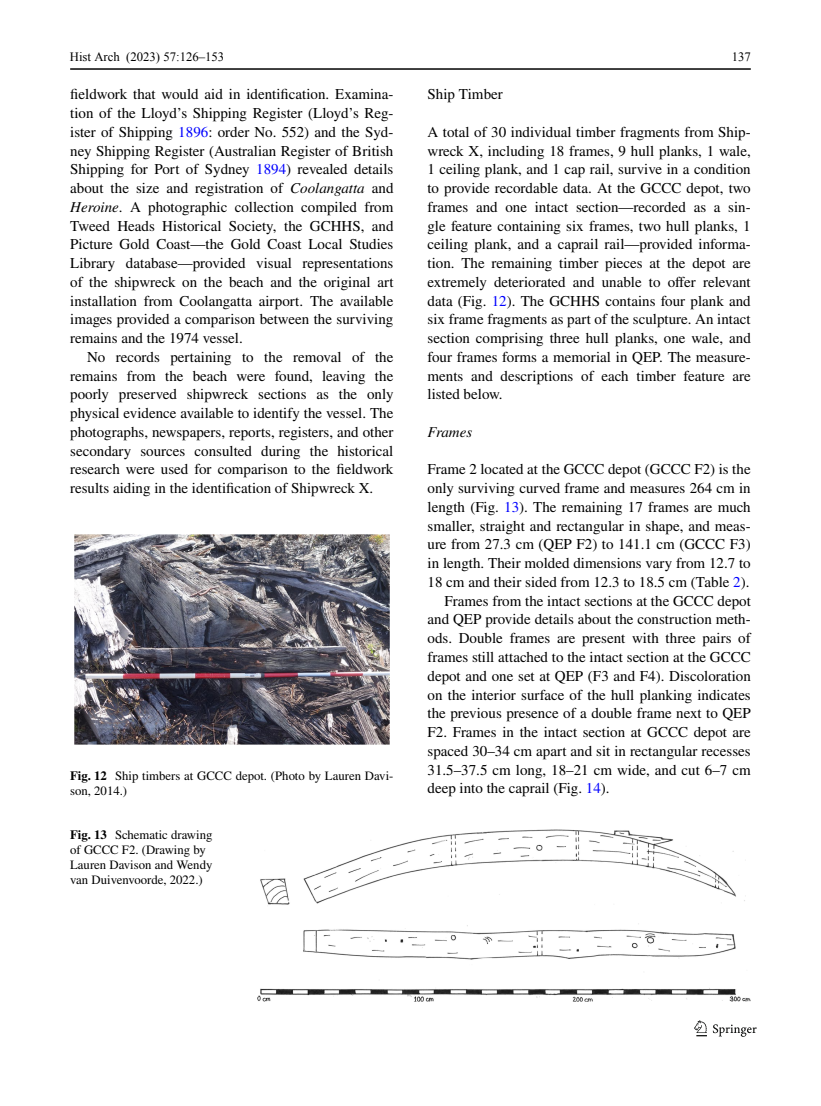
<style>
.page{position:relative;width:821px;height:1106px;background:#fff}
.page>*{position:absolute;margin:0;border:0;box-sizing:border-box;transform-origin:0 0}
.t1{font:15px/18.8px "STIX";color:#000;text-align:justify}
.t2{font:italic 15px "STIX";color:#000}
.t3{font:12.75px/15px "STIX";color:#000}
.t4{font:12.75px "Times New Roman";color:#000}
.s1{color:#00f}
.s2{font-style:italic}
.s3{font-weight:700}
</style>
<div class="page">
<svg style="left:694px;top:1020px;width:13px;height:16px"></svg>
<svg style="left:713px;top:1024px;width:43px;height:12px"></svg>
<hr style="left:70px;top:68px;width:680px;height:2px;background:#000">
<div style="left:70px;top:534px;width:323px;height:210px;background:linear-gradient(to bottom,#fff,#fff)"></div>
<img style="left:74px;top:534px;width:315px;height:210px">
<img style="left:257px;top:829px;width:493px;height:172px">
<p class="t4" style="left:70px;top:53px;width:156px">Hist Arch (2023) 57:126–153</p>
<p class="t4" style="left:732px;top:53px;width:21px">137</p>
<p class="t1" style="left:70px;top:86px;width:325px">fieldwork that would aid in identification. Examina&shy;tion of the Lloyd’s Shipping Register (Lloyd’s Reg&shy;ister of Shipping <span class="s1">1896</span>: order No. 552) and the Syd&shy;ney Shipping Register (Australian Register of British Shipping for Port of Sydney <span class="s1">1894</span>) revealed details about the size and registration of <span class="s2">Coolangatta</span> and <span class="s2">Heroine</span>. A photographic collection compiled from Tweed Heads Historical Society, the GCHHS, and Picture Gold Coast—the Gold Coast Local Studies Library database—provided visual representations of the shipwreck on the beach and the original art installation from Coolangatta airport. The available images provided a comparison between the surviving remains and the 1974 vessel.</p>
<p class="t1" style="left:70px;top:348px;width:325px;text-indent:17px">No records pertaining to the removal of the remains from the beach were found, leaving the poorly preserved shipwreck sections as the only physical evidence available to identify the vessel. The photographs, newspapers, reports, registers, and other secondary sources consulted during the historical research were used for comparison to the fieldwork results aiding in the identification of Shipwreck X.</p>
<p class="t3" style="left:70px;top:768px;width:325px"><span class="s3">Fig. 12</span> Ship timbers at GCCC depot. (Photo by Lauren Davi&shy;son, 2014.)</p>
<p class="t3" style="left:70px;top:828px;width:144px"><span class="s3">Fig. 13</span> Schematic drawing of GCCC F2. (Drawing by<br>Lauren Davison and Wendy van Duivenvoorde, 2022.)</p>
<p class="t1" style="left:427px;top:86px;width:77px">Ship Timber</p>
<p class="t1" style="left:427px;top:123px;width:325px">A total of 30 individual timber fragments from Ship&shy;wreck X, including 18 frames, 9 hull planks, 1 wale, 1 ceiling plank, and 1 cap rail, survive in a condition to provide recordable data. At the GCCC depot, two frames and one intact section—recorded as a sin&shy;gle feature containing six frames, two hull planks, 1 ceiling plank, and a caprail rail—provided informa&shy;tion. The remaining timber pieces at the depot are extremely deteriorated and unable to offer relevant data (Fig. <span class="s1">12</span>). The GCHHS contains four plank and six frame fragments as part of the sculpture. An intact section comprising three hull planks, one wale, and four frames forms a memorial in QEP. The measure&shy;ments and descriptions of each timber feature are listed below.</p>
<p class="t2" style="left:427px;top:421px;width:46px">Frames</p>
<p class="t1" style="left:427px;top:461px;width:325px">Frame 2 located at the GCCC depot (GCCC F2) is the</p>
<p class="t1" style="left:427px;top:480px;width:325px">only surviving curved frame and measures 264 cm in</p>
<p class="t1" style="left:427px;top:498px;width:325px">length (Fig. <span class="s1">13</span>). The remaining 17 frames are much</p>
<p class="t1" style="left:427px;top:517px;width:325px">smaller, straight and rectangular in shape, and meas-</p>
<p class="t1" style="left:427px;top:536px;width:325px">ure from 27.3 cm (QEP F2) to 141.1 cm (GCCC F3)</p>
<p class="t1" style="left:427px;top:555px;width:325px">in length. Their molded dimensions vary from 12.7 to</p>
<p class="t1" style="left:427px;top:573px;width:323px">18 cm and their sided from 12.3 to 18.5 cm (Table <span class="s1">2</span>).</p>
<p class="t1" style="left:444px;top:592px;width:308px">Frames from the intact sections at the GCCC depot</p>
<p class="t1" style="left:427px;top:611px;width:325px">and QEP provide details about the construction meth-</p>
<p class="t1" style="left:427px;top:630px;width:325px">ods. Double frames are present with three pairs of</p>
<p class="t1" style="left:427px;top:648px;width:325px">frames still attached to the intact section at the GCCC</p>
<p class="t1" style="left:427px;top:667px;width:325px">depot and one set at QEP (F3 and F4). Discoloration</p>
<p class="t1" style="left:427px;top:686px;width:325px">on the interior surface of the hull planking indicates</p>
<p class="t1" style="left:427px;top:705px;width:325px">the previous presence of a double frame next to QEP</p>
<p class="t1" style="left:427px;top:723px;width:325px">F2. Frames in the intact section at GCCC depot are</p>
<p class="t1" style="left:427px;top:742px;width:325px">spaced 30–34 cm apart and sit in rectangular recesses</p>
<p class="t1" style="left:427px;top:761px;width:325px">31.5–37.5 cm long, 18–21 cm wide, and cut 6–7 cm</p>
<p class="t1" style="left:427px;top:780px;width:184px">deep into the caprail (Fig. <span class="s1">14</span>).</p>
</div>
